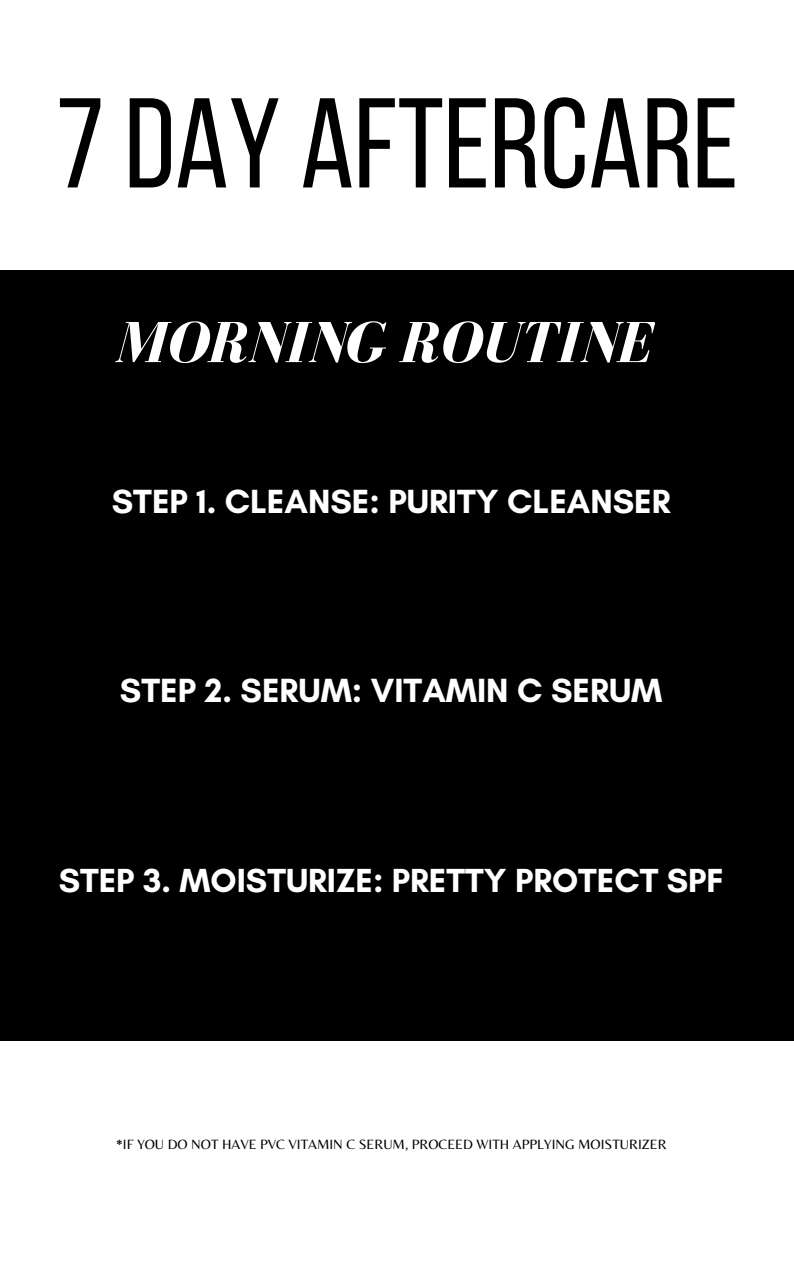
<style>
.page{position:relative;width:794px;height:1266px;background:#fff}
.page>*{position:absolute;margin:0;border:0;box-sizing:border-box;transform-origin:0 0}
.t1{font:127.43px "Bebas Neue";color:#000}
.t2{font:italic 700 59.7px "Bodoni FLF";color:#fff}
.t3{font:700 34.12px "Glacial Indifference";color:#fff}
.t4{font:700 33.97px "Glacial Indifference";color:#fff}
.t5{font:14.02px "Belleza";color:#000}
</style>
<div class="page">
<div style="left:0;top:270px;width:793px;height:771px;background:#000"></div>
<p class="t1" style="left:55px;top:92px;width:684px">7DAY AFTERCARE</p>
<p class="t2" style="left:115px;top:311px;width:537px">MORNING ROUTINE</p>
<p class="t3" style="left:112px;top:481px;width:560px">STEP 1. CLEANSE: PURITY CLEANSER</p>
<p class="t3" style="left:120px;top:670px;width:543px">STEP 2. SERUM: VITAMIN C SERUM</p>
<p class="t4" style="left:59px;top:859px;width:666px">STEP 3. MOISTURIZE: PRETTY PROTECT SPF</p>
<p class="t5" style="left:116px;top:1136px;width:552px">*IF YOU DO NOT HAVE PVC VITAMIN C SERUM, PROCEED WITH APPLYING MOISTURIZER</p>
</div>
